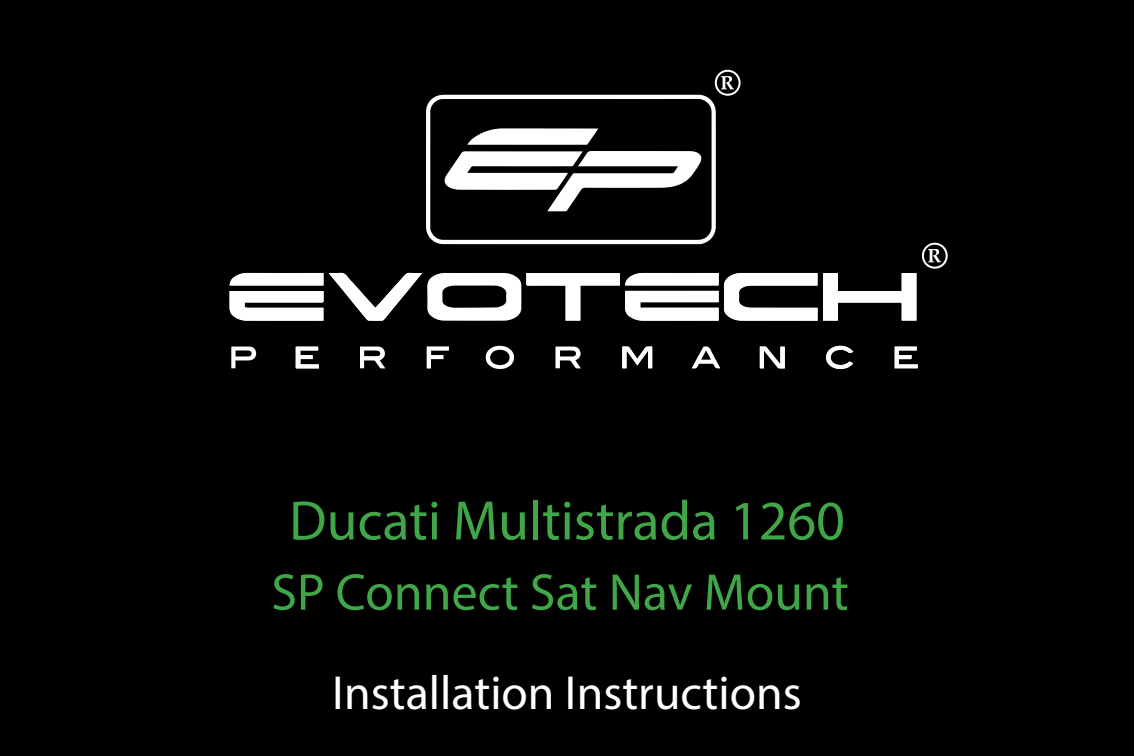
<style>
.page{position:relative;width:1134px;height:756px;background:#000}
.page>*{position:absolute;margin:0;border:0;box-sizing:border-box;transform-origin:0 0}
.t1{font:56px "Myriad Pro";color:#41a648}
.t2{font:52px "Myriad Pro";color:#41a648}
.t3{font:48px "Myriad Pro";color:#fff}
</style>
<div class="page">
<svg style="left:823px;top:273px;width:93px;height:48px"></svg>
<svg style="left:229px;top:273px;width:588px;height:48px"></svg>
<svg style="left:622px;top:346px;width:30px;height:22px"></svg>
<svg style="left:555px;top:346px;width:26px;height:22px"></svg>
<svg style="left:360px;top:346px;width:25px;height:22px"></svg>
<svg style="left:296px;top:347px;width:23px;height:21px"></svg>
<svg style="left:760px;top:346px;width:25px;height:22px"></svg>
<svg style="left:895px;top:347px;width:23px;height:21px"></svg>
<svg style="left:485px;top:346px;width:30px;height:23px"></svg>
<svg style="left:231px;top:346px;width:26px;height:22px"></svg>
<svg style="left:692px;top:346px;width:28px;height:23px"></svg>
<svg style="left:826px;top:345px;width:27px;height:24px"></svg>
<svg style="left:427px;top:347px;width:22px;height:21px"></svg>
<svg style="left:426px;top:95px;width:290px;height:149px"></svg>
<svg style="left:443px;top:151px;width:260px;height:60px"></svg>
<svg style="left:467px;top:128px;width:131px;height:17px;background:#d7d7d7"></svg>
<div style="left:715px;top:70px;width:26px;height:26px;border:2px solid #fff;border-radius:50%"></div>
<svg style="left:721px;top:76px;width:13px;height:13px"></svg>
<div style="left:922px;top:243px;width:26px;height:26px;border:2px solid #fff;border-radius:50%"></div>
<svg style="left:928px;top:249px;width:13px;height:13px"></svg>
<p class="t1" style="left:289px;top:486px;width:557px">Ducati Multistrada 1260</p>
<p class="t2" style="left:271px;top:560px;width:579px">SP Connect Sat Nav Mount</p>
<p class="t3" style="left:332px;top:663px;width:471px">Installation Instructions</p>
</div>
